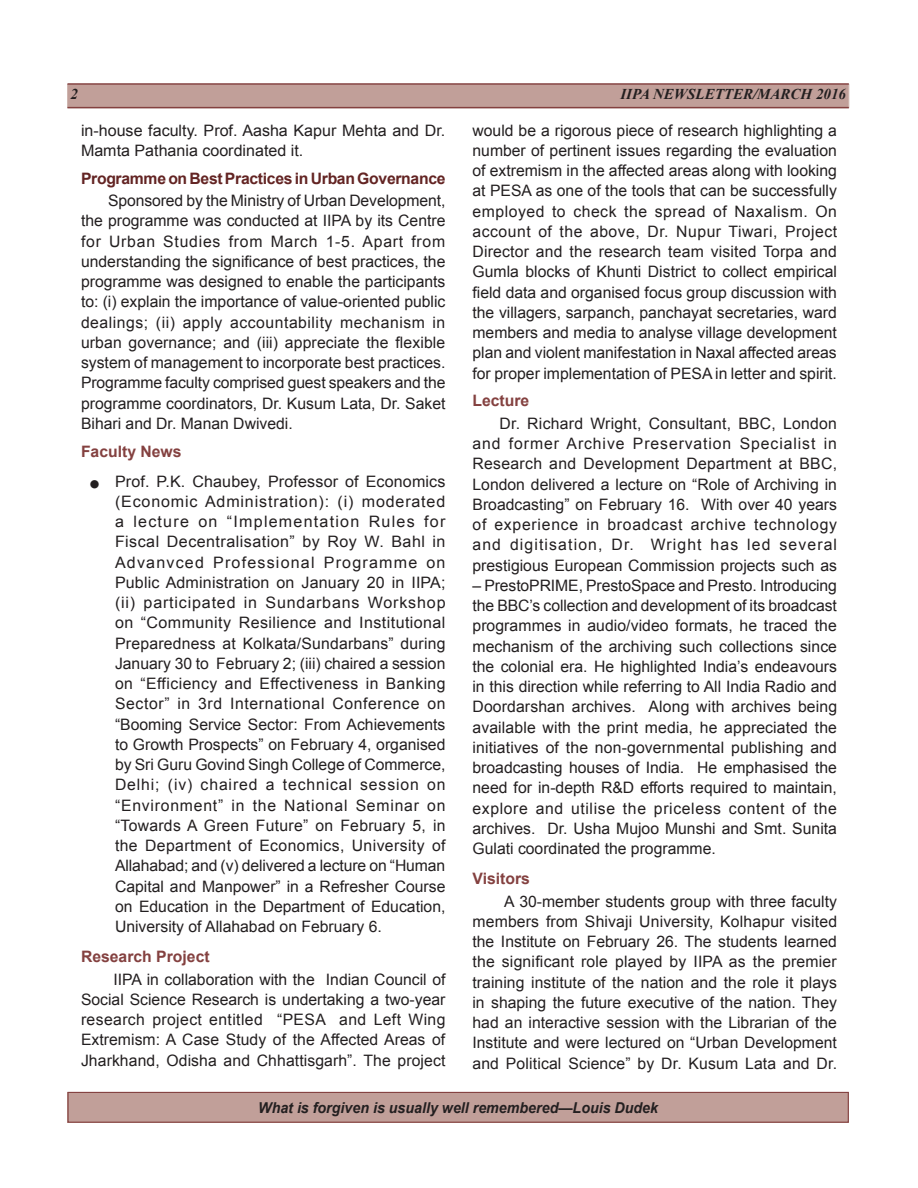
<style>
.page{position:relative;width:918px;height:1188px;background:#fff}
.page>*{position:absolute;margin:0;border:0;box-sizing:border-box;transform-origin:0 0}
.Body_text{font:15.75px/20.2px "Arial";color:#231f20;text-align:justify}
.Side_Left-IB{font:700 15.75px "Arial";letter-spacing:-.02em;color:#632423}
.Body_text-2{font:700 15.75px "Arial";color:#844140}
.Side_Left-IB-2{font:700 15.75px "Arial";color:#844140}
.Body_text-3{font:italic 700 15px "Arial";color:#231f20;scale:.95 1}
.t1{font:italic 700 15px "Times New Roman";color:#231f20}
</style>
<div class="page">
<div style="left:68px;top:84px;width:781px;height:24px;background:#c19f99;border:1px solid #cfb5af"></div>
<hr style="left:68px;top:83px;width:781px;height:2px;background:#844140">
<hr style="left:68px;top:107px;width:781px;height:1px;background:#844140">
<div style="left:68px;top:1092px;width:781px;height:31px;background:#c19f99"></div>
<div style="left:68px;top:1092px;width:781px;height:31px;border:1px solid #844140"></div>
<p class="t1" style="left:70px;top:84px;width:9px">2</p>
<p class="t1" style="left:620px;top:84px;width:227px">IIPA NEWSLETTER/MARCH 2016</p>
<p class="Body_text" style="left:81px;top:120px;width:366px">in-house faculty. Prof. Aasha Kapur Mehta and Dr.<br>Mamta Pathania coordinated it.</p>
<p class="Side_Left-IB" style="left:81px;top:168px;width:366px">Programme on Best Practices in Urban Governance</p>
<p class="Body_text" style="left:81px;top:191px;width:366px;text-indent:27px">Sponsored by the Ministry of Urban Development, the programme was conducted at IIPA by its Centre for Urban Studies from March 1-5. Apart from understanding the significance of best practices, the programme was designed to enable the participants to: (i) explain the importance of value-oriented public dealings; (ii) apply accountability mechanism in urban governance; and (iii) appreciate the flexible system of management to incorporate best practices.<br>Programme faculty comprised guest speakers and the programme coordinators, Dr. Kusum Lata, Dr. Saket Bihari and Dr. Manan Dwivedi.</p>
<p class="Side_Left-IB-2" style="left:81px;top:441px;width:102px">Faculty News</p>
<p class="Body_text" style="left:115px;top:471px;width:332px;text-indent:-25px">● Prof. P.K. Chaubey, Professor of Economics (Economic Administration): (i) moderated a lecture on “Implementation Rules for Fiscal Decentralisation” by Roy W. Bahl in Advanvced Professional Programme on Public Administration on January 20 in IIPA; (ii) participated in Sundarbans Workshop on “Community Resilience and Institutional Preparedness at Kolkata/Sundarbans” during January 30 to February 2; (iii) chaired a session on “Efficiency and Effectiveness in Banking Sector” in 3rd International Conference on “Booming Service Sector: From Achievements to Growth Prospects” on February 4, organised by Sri Guru Govind Singh College of Commerce, Delhi; (iv) chaired a technical session on “Environment” in the National Seminar on “Towards A Green Future” on February 5, in the Department of Economics, University of Allahabad; and (v) delivered a lecture on “Human Capital and Manpower” in a Refresher Course on Education in the Department of Education, University of Allahabad on February 6.</p>
<p class="Body_text-2" style="left:81px;top:946px;width:130px">Research Project</p>
<p class="Body_text" style="left:81px;top:969px;width:366px;text-indent:33px">IIPA in collaboration with the Indian Council of Social Science Research is undertaking a two-year research project entitled “PESA and Left Wing Extremism: A Case Study of the Affected Areas of Jharkhand, Odisha and Chhattisgarh”. The project</p>
<p class="Body_text" style="left:472px;top:120px;width:366px">would be a rigorous piece of research highlighting a number of pertinent issues regarding the evaluation of extremism in the affected areas along with looking at PESA as one of the tools that can be successfully employed to check the spread of Naxalism. On account of the above, Dr. Nupur Tiwari, Project Director and the research team visited Torpa and Gumla blocks of Khunti District to collect empirical field data and organised focus group discussion with the villagers, sarpanch, panchayat secretaries, ward members and media to analyse village development plan and violent manifestation in Naxal affected areas for proper implementation of PESA in letter and spirit.</p>
<p class="Body_text-2" style="left:472px;top:390px;width:58px">Lecture</p>
<p class="Body_text" style="left:472px;top:413px;width:366px;text-indent:27px">Dr. Richard Wright, Consultant, BBC, London and former Archive Preservation Specialist in Research and Development Department at BBC, London delivered a lecture on “Role of Archiving in Broadcasting” on February 16. With over 40 years of experience in broadcast archive technology and digitisation, Dr. Wright has led several prestigious European Commission projects such as</p>
<p class="Body_text" style="left:472px;top:575px;width:366px">– PrestoPRIME, PrestoSpace and Presto. Introducing the BBC’s collection and development of its broadcast programmes in audio/video formats, he traced the mechanism of the archiving such collections since the colonial era. He highlighted India’s endeavours in this direction while referring to All India Radio and Doordarshan archives. Along with archives being available with the print media, he appreciated the initiatives of the non-governmental publishing and broadcasting houses of India. He emphasised the need for in-depth R&amp;D efforts required to maintain, explore and utilise the priceless content of the archives. Dr. Usha Mujoo Munshi and Smt. Sunita Gulati coordinated the programme.</p>
<p class="Body_text-2" style="left:472px;top:868px;width:59px">Visitors</p>
<p class="Body_text" style="left:472px;top:891px;width:366px;text-indent:32px">A 30-member students group with three faculty members from Shivaji University, Kolhapur visited the Institute on February 26. The students learned the significant role played by IIPA as the premier training institute of the nation and the role it plays in shaping the future executive of the nation. They had an interactive session with the Librarian of the Institute and were lectured on “Urban Development and Political Science” by Dr. Kusum Lata and Dr.</p>
<p class="Body_text-3" style="left:258px;top:1097px;width:422px">What is forgiven is usually well remembered—Louis Dudek</p>
</div>
